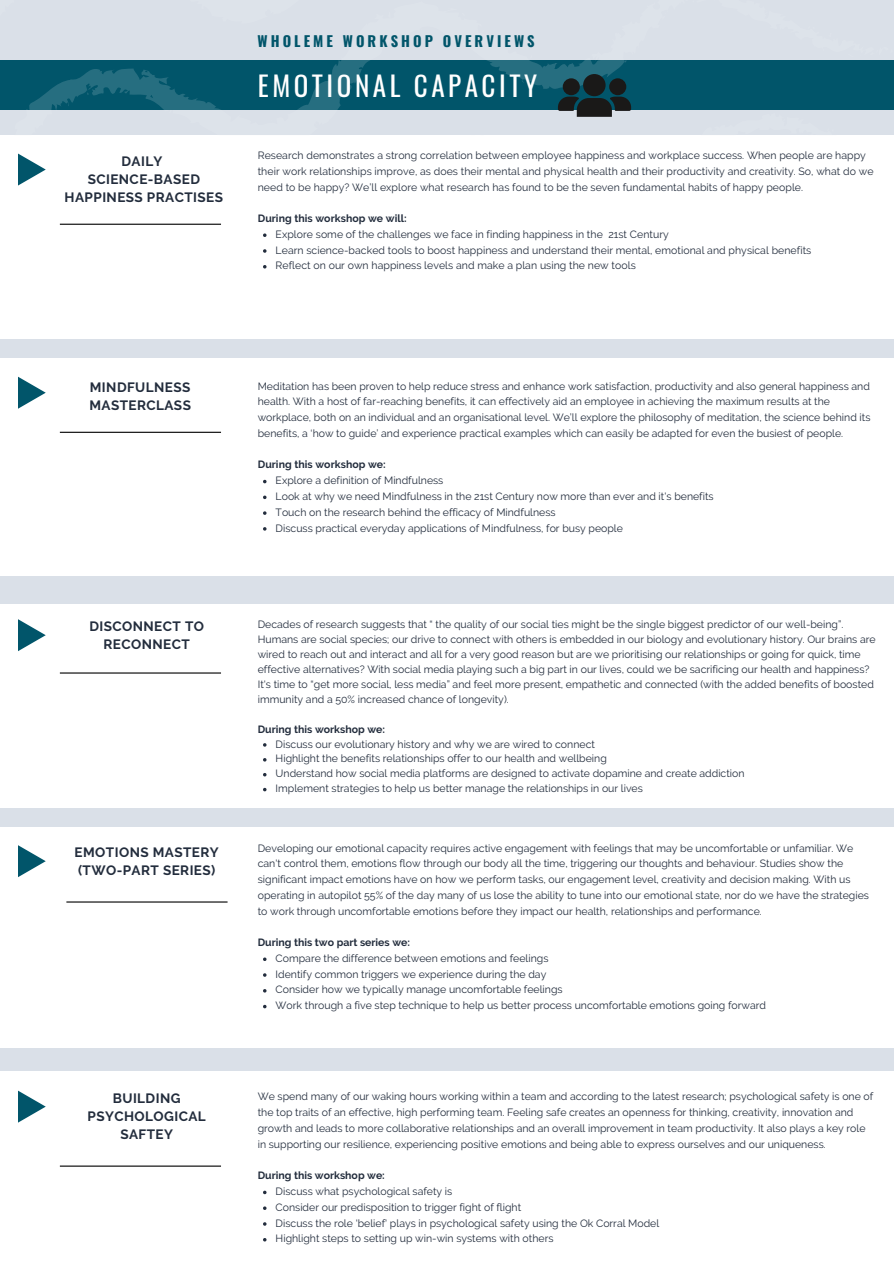
<style>
.page{position:relative;width:894px;height:1264px;background:#fff}
.page>*{position:absolute;margin:0;border:0;box-sizing:border-box;transform-origin:0 0}
.t1{font:27.15px "Oswald";letter-spacing:.13em;color:#fff}
.t2{font:700 14.55px "Oswald";letter-spacing:.21em;color:#01556a}
.t3{font:700 13.5px/18px "Raleway";letter-spacing:.03em;color:#232d3d;text-align:center}
.t4{font:10.5px/15.8px "Raleway";color:#232d3d}
.t5{font:700 10.5px "Raleway";color:#232d3d}
</style>
<div class="page">
<div style="left:0;top:0;width:893px;height:1263px;background:#dae0e8"></div>
<div style="left:0;top:135px;width:893px;height:204px;background:#fff"></div>
<svg style="left:0;top:60px;width:893px;height:50px;background:#07596d"></svg>
<svg style="left:18px;top:153px;width:28px;height:32px"></svg>
<div style="left:0;top:827px;width:893px;height:220px;background:#fff"></div>
<div style="left:0;top:358px;width:893px;height:217px;background:#fff"></div>
<svg style="left:18px;top:377px;width:28px;height:32px"></svg>
<div style="left:0;top:604px;width:893px;height:204px;background:#fff"></div>
<svg style="left:18px;top:619px;width:28px;height:32px"></svg>
<svg style="left:18px;top:845px;width:28px;height:32px"></svg>
<div style="left:0;top:1071px;width:893px;height:192px;background:#fff"></div>
<svg style="left:18px;top:1090px;width:28px;height:32px"></svg>
<div style="left:562px;top:78px;width:17px;height:17px;background:#1a1918;border-radius:50%"></div>
<div style="left:609px;top:78px;width:17px;height:17px;background:#1a1918;border-radius:50%"></div>
<div style="left:583px;top:74px;width:22px;height:22px;background:#1a1918;border-radius:50%"></div>
<svg style="left:557px;top:97px;width:74px;height:20px"></svg>
<svg style="left:263px;top:957px;width:3px;height:4px"></svg>
<svg style="left:263px;top:495px;width:3px;height:4px"></svg>
<svg style="left:263px;top:511px;width:3px;height:4px"></svg>
<svg style="left:263px;top:233px;width:3px;height:4px"></svg>
<svg style="left:263px;top:249px;width:3px;height:4px"></svg>
<hr style="left:60px;top:224px;width:161px;height:1px;background:#000">
<hr style="left:60px;top:432px;width:161px;height:1px;background:#000">
<hr style="left:60px;top:672px;width:161px;height:1px;background:#000">
<hr style="left:66px;top:901px;width:161px;height:1px;background:#000">
<hr style="left:60px;top:1165px;width:161px;height:1px;background:#000">
<p class="t3" style="left:121px;top:152px;width:43px">DAILY</p>
<p class="t3" style="left:65px;top:170px;width:160px">SCIENCE-BASED<br>HAPPINESS PRACTISES</p>
<p class="t2" style="left:257px;top:30px;width:278px">WHOLEME WORKSHOP OVERVIEWS</p>
<p class="t1" style="left:258px;top:64px;width:281px">EMOTIONAL CAPACITY</p>
<p class="t4" style="left:258px;top:147px;width:617px">Research demonstrates a strong correlation between employee happiness and workplace success. When people are happy their work relationships improve, as does their mental and physical health and their productivity and creativity. So, what do we need to be happy? We’ll explore what research has found to be the seven fundamental habits of happy people.</p>
<p class="t5" style="left:258px;top:212px;width:150px">During this workshop we will:</p>
<p class="t4" style="left:275px;top:226px;width:394px">Explore some of the challenges we face in finding happiness in the 21st Century</p>
<p class="t4" style="left:275px;top:242px;width:537px">Learn science-backed tools to boost happiness and understand their mental, emotional and physical benefits</p>
<p class="t4" style="left:275px;top:258px;width:361px">Reflect on our own happiness levels and make a plan using the new tools</p>
<p class="t3" style="left:89px;top:378px;width:103px;text-align:left">MINDFULNESS<br>MASTERCLASS</p>
<p class="t4" style="left:258px;top:378px;width:614px">Meditation has been proven to help reduce stress and enhance work satisfaction, productivity and also general happiness and health. With a host of far-reaching benefits, it can effectively aid an employee in achieving the maximum results at the workplace, both on an individual and an organisational level. We’ll explore the philosophy of meditation, the science behind its benefits, a ‘how to guide’ and experience practical examples which can easily be adapted for even the busiest of people.</p>
<p class="t5" style="left:258px;top:458px;width:130px">During this workshop we:</p>
<p class="t4" style="left:275px;top:472px;width:169px">Explore a definition of Mindfulness</p>
<p class="t4" style="left:275px;top:488px;width:439px">Look at why we need Mindfulness in the 21st Century now more than ever and it's benefits</p>
<p class="t4" style="left:275px;top:504px;width:281px">Touch on the research behind the efficacy of Mindfulness</p>
<p class="t4" style="left:275px;top:520px;width:349px">Discuss practical everyday applications of Mindfulness, for busy people</p>
<p class="t3" style="left:89px;top:617px;width:116px">DISCONNECT TO<br>RECONNECT</p>
<p class="t4" style="left:258px;top:617px;width:587px">Decades of research suggests that “ the quality of our social ties might be the single biggest predictor of our well-being”.</p>
<p class="t4" style="left:258px;top:632px;width:619px;line-height:14.9px">Humans are social species; our drive to connect with others is embedded in our biology and evolutionary history. Our brains are wired to reach out and interact and all for a very good reason but are we prioritising our relationships or going for quick, time effective alternatives? With social media playing such a big part in our lives, could we be sacrificing our health and happiness?</p>
<p class="t4" style="left:258px;top:677px;width:617px;line-height:14.9px">It's time to “get more social, less media” and feel more present, empathetic and connected (with the added benefits of boosted immunity and a 50% increased chance of longevity).</p>
<p class="t5" style="left:258px;top:722px;width:129px">During this workshop we:</p>
<p class="t4" style="left:275px;top:736px;width:321px">Discuss our evolutionary history and why we are wired to connect</p>
<p class="t4" style="left:275px;top:750px;width:332px">Highlight the benefits relationships offer to our health and wellbeing</p>
<p class="t4" style="left:275px;top:765px;width:470px">Understand how social media platforms are designed to activate dopamine and create addiction</p>
<p class="t4" style="left:275px;top:780px;width:368px">Implement strategies to help us better manage the relationships in our lives</p>
<p class="t3" style="left:75px;top:843px;width:146px">EMOTIONS MASTERY</p>
<p class="t3" style="left:78px;top:861px;width:139px">(TWO-PART SERIES)</p>
<p class="t4" style="left:258px;top:840px;width:612px">Developing our emotional capacity requires active engagement with feelings that may be uncomfortable or unfamiliar. We can't control them, emotions flow through our body all the time, triggering our thoughts and behaviour. Studies show the significant impact emotions have on how we perform tasks, our engagement level, creativity and decision making. With us operating in autopilot 55% of the day many of us lose the ability to tune into our emotional state, nor do we have the strategies to work through uncomfortable emotions before they impact our health, relationships and performance.</p>
<p class="t5" style="left:258px;top:936px;width:154px">During this two part series we:</p>
<p class="t4" style="left:275px;top:950px;width:274px">Compare the difference between emotions and feelings</p>
<p class="t4" style="left:275px;top:966px;width:272px">Identify common triggers we experience during the day</p>
<p class="t4" style="left:275px;top:981px;width:288px">Consider how we typically manage uncomfortable feelings</p>
<p class="t4" style="left:275px;top:997px;width:492px">Work through a five step technique to help us better process uncomfortable emotions going forward</p>
<p class="t3" style="left:87px;top:1088px;width:120px">BUILDING<br>PSYCHOLOGICAL<br>SAFTEY</p>
<p class="t4" style="left:258px;top:1088px;width:617px">We spend many of our waking hours working within a team and according to the latest research; psychological safety is one of the top traits of an effective, high performing team. Feeling safe creates an openness for thinking, creativity, innovation and growth and leads to more collaborative relationships and an overall improvement in team productivity. It also plays a key role in supporting our resilience, experiencing positive emotions and being able to express ourselves and our uniqueness.</p>
<p class="t5" style="left:258px;top:1169px;width:129px">During this workshop we:</p>
<p class="t4" style="left:275px;top:1183px;width:178px">Discuss what psychological safety is</p>
<p class="t4" style="left:275px;top:1199px;width:247px">Consider our predisposition to trigger fight of flight</p>
<p class="t4" style="left:275px;top:1214px;width:385px">Discuss the role 'belief' plays in psychological safety using the Ok Corral Model</p>
<p class="t4" style="left:275px;top:1230px;width:279px">Highlight steps to setting up win-win systems with others</p>
</div>
